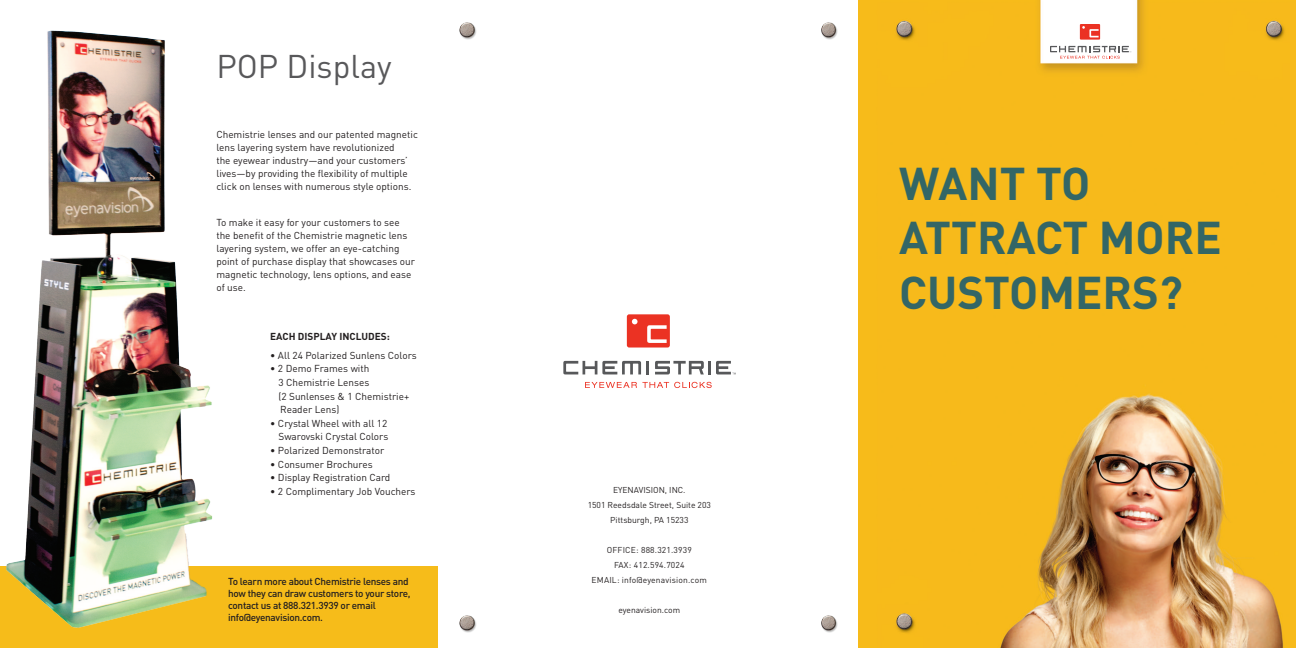
<style>
.page{position:relative;width:1296px;height:648px;background:#fff}
.page>*{position:absolute;margin:0;border:0;box-sizing:border-box;transform-origin:0 0}
.t1{font:700 45.4px/54.4px "DIN";color:#366}
.t2{font:32.5px "DIN";color:#58585a}
.t3{font:10px/13px "DIN";color:#231f20}
.t4{font:500 10px/12px "DIN";letter-spacing:-.03em;color:#231f20}
.t5{font:700 10px "DIN";color:#231f20}
.t6{font:8.5px "DIN";color:#231f20}
.t7{font:8.5px "DIN";letter-spacing:.02em;color:#231f20}
</style>
<div class="page">
<img style="left:858px;top:0;width:438px;height:648px">
<div style="left:1080px;top:24px;width:20px;height:16px;background:linear-gradient(to right,#eb3223,#eb3223)"></div>
<svg style="left:1082px;top:26px;width:17px;height:11px"></svg>
<svg style="left:1050px;top:46px;width:81px;height:13px"></svg>
<svg style="left:585px;top:382px;width:127px;height:6px"></svg>
<div style="left:627px;top:314px;width:43px;height:34px;background:#eb3223;border-radius:2px"></div>
<svg style="left:647px;top:325px;width:20px;height:18px"></svg>
<svg style="left:632px;top:319px;width:6px;height:5px"></svg>
<svg style="left:655px;top:361px;width:81px;height:13px"></svg>
<svg style="left:647px;top:361px;width:2px;height:13px"></svg>
<svg style="left:563px;top:361px;width:78px;height:13px"></svg>
<img style="left:459px;top:22px;width:17px;height:18px">
<img style="left:821px;top:22px;width:17px;height:18px">
<img style="left:821px;top:615px;width:17px;height:18px">
<img style="left:459px;top:615px;width:17px;height:18px">
<div style="left:0;top:567px;width:438px;height:81px;background:#f6bc1a"></div>
<img style="left:1px;top:30px;width:215px;height:598px">
<p class="t2" style="left:216px;top:46px;width:177px">POP Display</p>
<p class="t3" style="left:216px;top:127px;width:203px">Chemistrie lenses and our patented magnetic lens layering system have revolutionized<br>the eyewear industry—and your customers’ lives—by providing the flexibility of multiple click on lenses with numerous style options.</p>
<p class="t3" style="left:216px;top:216px;width:200px">To make it easy for your customers to see the benefit of the Chemistrie magnetic lens layering system, we offer an eye-catching point of purchase display that showcases our magnetic technology, lens options, and ease of use.</p>
<p class="t5" style="left:270px;top:329px;width:121px">EACH DISPLAY INCLUDES:</p>
<p class="t3" style="left:270px;top:348px;width:148px">• All 24 Polarized Sunlens Colors</p>
<p class="t3" style="left:278px;top:362px;width:132px;line-height:13.7px;text-indent:-8px">• 2 Demo Frames with<br>3 Chemistrie Lenses<br>(2 Sunlenses &amp; 1 Chemistrie+</p>
<p class="t3" style="left:280px;top:403px;width:61px">Reader Lens)</p>
<p class="t3" style="left:270px;top:416px;width:120px;line-height:13.7px;text-align:right">• Crystal Wheel with all 12<br>Swarovski Crystal Colors</p>
<p class="t3" style="left:270px;top:444px;width:116px">• Polarized Demonstrator</p>
<p class="t3" style="left:270px;top:458px;width:104px">• Consumer Brochures</p>
<p class="t3" style="left:270px;top:471px;width:122px">• Display Registration Card</p>
<p class="t3" style="left:270px;top:485px;width:147px">• 2 Complimentary Job Vouchers</p>
<p class="t4" style="left:228px;top:575px;width:184px">To learn more about Chemistrie lenses and how they can draw customers to your store, contact us at 888.321.3939 or email</p>
<p class="t4" style="left:228px;top:611px;width:96px">info@eyenavision.com.</p>
<p class="t6" style="left:613px;top:485px;width:74px">EYENAVISION, INC.</p>
<p class="t6" style="left:588px;top:500px;width:125px">1501 Reedsdale Street, Suite 203</p>
<p class="t6" style="left:610px;top:515px;width:80px">Pittsburgh, PA 15233</p>
<p class="t7" style="left:607px;top:545px;width:87px">OFFICE: 888.321.3939</p>
<p class="t7" style="left:614px;top:560px;width:72px">FAX: 412.594.7024</p>
<p class="t7" style="left:592px;top:575px;width:117px">EMAIL: info@eyenavision.com</p>
<p class="t6" style="left:618px;top:605px;width:63px">eyenavision.com</p>
<p class="t1" style="left:899px;top:154px;width:193px">WANT TO</p>
<p class="t1" style="left:899px;top:209px;width:324px">ATTRACT MORE<br>CUSTOMERS?</p>
</div>
